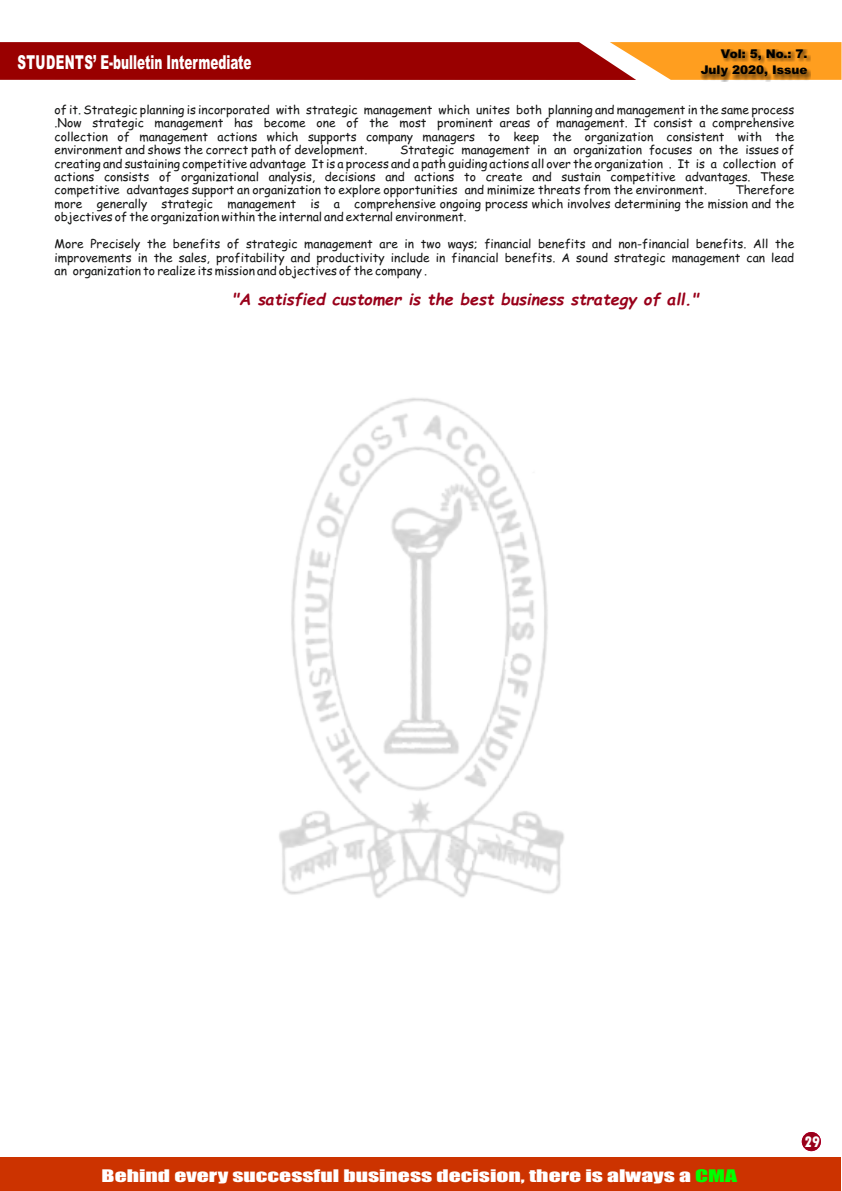
<style>
.page{position:relative;width:842px;height:1191px;background:#fff}
.page>*{position:absolute;margin:0;border:0;box-sizing:border-box;transform-origin:0 0}
.t1{font:900 19.2px "Arial";color:#fff;scale:.63 1}
.t2{font:16px "Impact";color:#fff;scale:1.48 1}
.t3{font:italic 700 16px "Comic Sans MS";color:#99001a}
.t4{font:800 condensed 16px "Tw Cen";color:#fff}
.t5{font:12px/13.4px "Comic Sans MS";color:#151616;text-align:justify}
.t6{font:900 12px/16.9px "Arial";color:#000;text-align:right}
.s1{color:#0f0}
</style>
<div class="page">
<svg style="left:0;top:42px;width:841px;height:38px;background:#ac2311"></svg>
<div style="left:0;top:1157px;width:841px;height:34px;background:#c30"></div>
<img style="left:279px;top:398px;width:285px;height:500px">
<div style="left:802px;top:1132px;width:19px;height:19px;background:#99001a;border-radius:50%"></div>
<div style="left:700px;top:49px;width:110px;height:32px;background:#000;opacity:.49"></div>
<h1 class="t1" style="left:17px;top:56px;width:373px">STUDENTS’ E-bulletin Intermediate</h1>
<p class="t6" style="left:701px;top:46px;width:108px">Vol: 5, No.: 7.<br>July 2020, Issue</p>
<p class="t5" style="left:55px;top:104px;width:741px">of it. Strategic planning is incorporated with strategic management which unites both planning and management in the same process .Now strategic management has become one of the most prominent areas of management. It consist a comprehensive collection of management actions which supports company managers to keep the organization consistent with the environment and shows the correct path of development.</p>
<p class="t5" style="left:55px;top:144px;width:741px;text-indent:346px">Strategic management in an organization focuses on the issues of creating and sustaining competitive advantage It is a process and a path guiding actions all over the organization . It is a collection of actions consists of organizational analysis, decisions and actions to create and sustain competitive advantages. These competitive advantages support an organization to explore opportunities and minimize threats from the environment.</p>
<p class="t5" style="left:55px;top:185px;width:741px;text-indent:681px">Therefore more generally strategic management is a comprehensive ongoing process which involves determining the mission and the objectives of the organization within the internal and external environment.</p>
<p class="t5" style="left:55px;top:238px;width:741px">More Precisely the benefits of strategic management are in two ways; financial benefits and non-financial benefits. All the improvements in the sales, profitability and productivity include in financial benefits. A sound strategic management can lead an organization to realize its mission and objectives of the company .</p>
<h2 class="t3" style="left:232px;top:292px;width:468px">"A satisfied customer is the best business strategy of all."</h2>
<h2 class="t2" style="left:102px;top:1169px;width:431px">Behind every successful business decision, there is always a <span class="s1">CMA</span></h2>
<h2 class="t4" style="left:802px;top:1129px;width:19px">33i 29</h2>
<h2 class="t4" style="left:803px;top:1136px;width:17px">33</h2>
</div>
